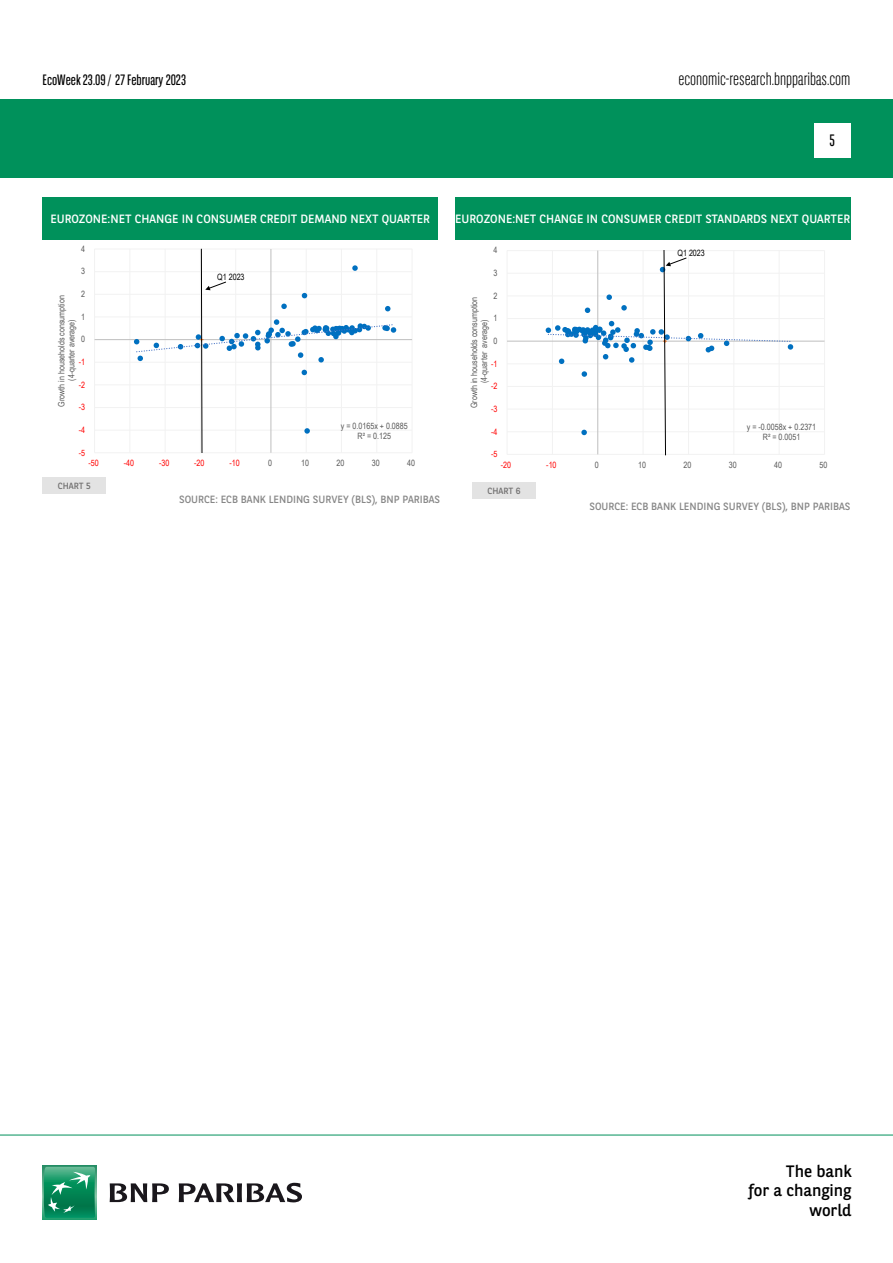
<style>
.page{position:relative;width:893px;height:1263px;background:#fff}
.page>*{position:absolute;margin:0;border:0;box-sizing:border-box;transform-origin:0 0}
.t1{font:300 18px "BNPP Sans Condensed";color:#000}
.t2{font:16.5px/19.8px "BNPP Sans";color:#000;text-align:right}
.t3{font:16.5px "BNPP Sans Condensed";color:#000}
.t4{font:15px "BNPP Sans Condensed";color:#000}
.t5{font:12px "BNPP Sans";color:#fff}
.t6{font:10.5px "BNPP Sans";color:#878787}
.t7{font:9px "BNPP Sans";color:#706f6f}
.t8{font:8.7px/9.9px "Arial Narrow";color:#595959;text-align:center}
.t9{font:8.7px "Arial Narrow";color:#f00}
.t10{font:8.7px "Arial Narrow";color:#000}
</style>
<div class="page">
<div style="left:1px;top:99px;width:892px;height:78px;background:#00915b"></div>
<svg style="left:43px;top:1166px;width:53px;height:53px"></svg>
<svg style="left:44px;top:1167px;width:51px;height:51px;background:#26996e"></svg>
<svg style="left:110px;top:1183px;width:59px;height:19px"></svg>
<svg style="left:179px;top:1183px;width:123px;height:19px"></svg>
<hr style="left:0;top:1135px;width:893px;height:1px;background:#00915b">
<div style="left:814px;top:123px;width:36px;height:34px;background:#fff"></div>
<hr style="left:507px;top:454px;width:317px;height:1px;background:#f2f2f2">
<hr style="left:507px;top:431px;width:317px;height:1px;background:#f2f2f2">
<hr style="left:507px;top:409px;width:317px;height:1px;background:#f2f2f2">
<hr style="left:507px;top:386px;width:317px;height:1px;background:#f2f2f2">
<hr style="left:507px;top:364px;width:317px;height:1px;background:#f2f2f2">
<hr style="left:507px;top:318px;width:317px;height:1px;background:#f2f2f2">
<hr style="left:507px;top:296px;width:317px;height:1px;background:#f2f2f2">
<hr style="left:507px;top:273px;width:317px;height:1px;background:#f2f2f2">
<hr style="left:507px;top:250px;width:317px;height:1px;background:#f2f2f2">
<hr style="left:507px;top:251px;width:1px;height:203px;background:#f2f2f2">
<hr style="left:824px;top:251px;width:1px;height:203px;background:#f2f2f2">
<hr style="left:507px;top:341px;width:317px;height:1px;background:#bfbfbf">
<svg style="left:546px;top:250px;width:247px;height:206px"></svg>
<div style="left:455px;top:198px;width:395px;height:42px;background:#00915b"></div>
<hr style="left:95px;top:452px;width:317px;height:1px;background:#f2f2f2">
<hr style="left:95px;top:430px;width:317px;height:1px;background:#f2f2f2">
<hr style="left:95px;top:407px;width:317px;height:1px;background:#f2f2f2">
<hr style="left:95px;top:385px;width:317px;height:1px;background:#f2f2f2">
<hr style="left:95px;top:362px;width:317px;height:1px;background:#f2f2f2">
<hr style="left:95px;top:317px;width:317px;height:1px;background:#f2f2f2">
<hr style="left:95px;top:294px;width:317px;height:1px;background:#f2f2f2">
<hr style="left:95px;top:271px;width:317px;height:1px;background:#f2f2f2">
<hr style="left:95px;top:249px;width:317px;height:1px;background:#f2f2f2">
<hr style="left:94px;top:249px;width:1px;height:204px;background:#f2f2f2">
<hr style="left:130px;top:249px;width:1px;height:204px;background:#f2f2f2">
<hr style="left:412px;top:249px;width:1px;height:204px;background:#f2f2f2">
<hr style="left:95px;top:339px;width:317px;height:1px;background:#bfbfbf">
<svg style="left:134px;top:248px;width:262px;height:205px"></svg>
<div style="left:43px;top:198px;width:395px;height:42px;background:#00915b"></div>
<div style="left:43px;top:477px;width:63px;height:17px;background:#e3e3e3"></div>
<div style="left:472px;top:483px;width:64px;height:16px;background:#e3e3e3"></div>
<h3 class="t4" style="left:43px;top:70px;width:145px">EcoWeek 23.09 / 27 February 2023</h3>
<h1 class="t1" style="left:678px;top:67px;width:174px">economic-research.bnpparibas.com</h1>
<h2 class="t3" style="left:829px;top:130px;width:7px">5</h2>
<h3 class="t5" style="left:50px;top:211px;width:381px">EUROZONE:NET CHANGE IN CONSUMER CREDIT DEMAND NEXT QUARTER</h3>
<h3 class="t5" style="left:455px;top:211px;width:396px">EUROZONE:NET CHANGE IN CONSUMER CREDIT STANDARDS NEXT QUARTER</h3>
<p class="t8" style="left:81px;top:243px;width:5px">4</p>
<p class="t8" style="left:494px;top:245px;width:5px">4</p>
<p class="t10" style="left:678px;top:247px;width:29px">Q1 2023</p>
<p class="t8" style="left:81px;top:266px;width:5px">3</p>
<p class="t10" style="left:217px;top:271px;width:29px">Q1 2023</p>
<p class="t8" style="left:494px;top:268px;width:5px">3</p>
<p class="t8" style="left:81px;top:289px;width:5px">2</p>
<p class="t8" style="left:56px;top:407px;width:113px;rotate:-90deg">Growth in households consumption (4-quarter average)</p>
<p class="t8" style="left:81px;top:311px;width:5px">1</p>
<p class="t8" style="left:81px;top:334px;width:5px">0</p>
<p class="t9" style="left:79px;top:356px;width:8px">-1</p>
<p class="t9" style="left:79px;top:378px;width:8px">-2</p>
<p class="t9" style="left:79px;top:401px;width:8px">-3</p>
<p class="t8" style="left:494px;top:290px;width:5px">2</p>
<p class="t8" style="left:469px;top:408px;width:113px;rotate:-90deg">Growth in households consumption (4-quarter average)</p>
<p class="t8" style="left:494px;top:313px;width:5px">1</p>
<p class="t8" style="left:494px;top:336px;width:5px">0</p>
<p class="t9" style="left:491px;top:357px;width:8px">-1</p>
<p class="t9" style="left:491px;top:380px;width:8px">-2</p>
<p class="t9" style="left:491px;top:402px;width:8px">-3</p>
<p class="t9" style="left:79px;top:423px;width:8px">-4</p>
<p class="t8" style="left:341px;top:421px;width:68px">y = 0.0165x + 0.0885<br>R² = 0.125</p>
<p class="t9" style="left:491px;top:425px;width:8px">-4</p>
<p class="t8" style="left:747px;top:422px;width:71px">y = -0.0058x + 0.2371<br>R² = 0.0051</p>
<p class="t9" style="left:79px;top:446px;width:8px">-5</p>
<p class="t9" style="left:491px;top:448px;width:8px">-5</p>
<p class="t9" style="left:88px;top:457px;width:12px">-50</p>
<p class="t9" style="left:124px;top:457px;width:12px">-40</p>
<p class="t9" style="left:159px;top:457px;width:12px">-30</p>
<p class="t9" style="left:194px;top:457px;width:12px">-20</p>
<p class="t9" style="left:230px;top:457px;width:12px">-10</p>
<p class="t8" style="left:268px;top:458px;width:5px">0</p>
<p class="t8" style="left:301px;top:458px;width:9px">10</p>
<p class="t8" style="left:337px;top:458px;width:9px">20</p>
<p class="t8" style="left:372px;top:458px;width:9px">30</p>
<p class="t8" style="left:407px;top:458px;width:9px">40</p>
<p class="t9" style="left:501px;top:458px;width:12px">-20</p>
<p class="t9" style="left:546px;top:458px;width:12px">-10</p>
<p class="t8" style="left:595px;top:459px;width:5px">0</p>
<p class="t8" style="left:638px;top:459px;width:9px">10</p>
<p class="t8" style="left:683px;top:459px;width:9px">20</p>
<p class="t8" style="left:729px;top:459px;width:9px">30</p>
<p class="t8" style="left:774px;top:459px;width:9px">40</p>
<p class="t8" style="left:820px;top:459px;width:9px">50</p>
<p class="t7" style="left:58px;top:480px;width:35px">CHART 5</p>
<p class="t6" style="left:179px;top:492px;width:263px">SOURCE: ECB BANK LENDING SURVEY (BLS), BNP PARIBAS</p>
<p class="t7" style="left:487px;top:485px;width:35px">CHART 6</p>
<p class="t6" style="left:589px;top:499px;width:263px">SOURCE: ECB BANK LENDING SURVEY (BLS), BNP PARIBAS</p>
<h2 class="t2" style="left:748px;top:1160px;width:104px">The bank<br>for a changing world</h2>
</div>
